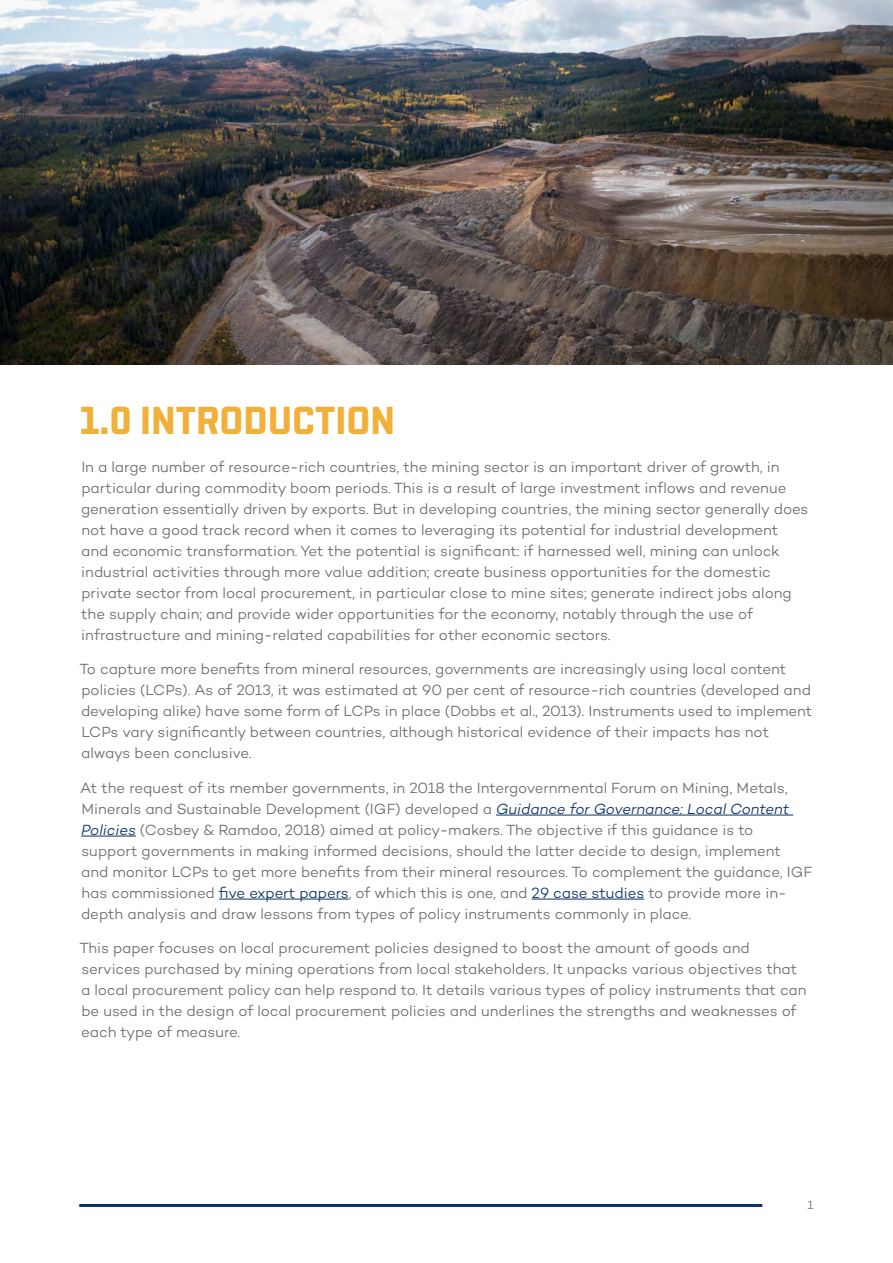
<style>
.page{position:relative;width:893px;height:1263px;background:#fff}
.page>*{position:absolute;margin:0;border:0;box-sizing:border-box;transform-origin:0 0}
.t1{font:700 39px "Shentox";color:#f1b039}
.t2{font:300 15px/21px "Campton";letter-spacing:-.005em;color:#696c6d}
.t3{font:300 12px "Campton";color:#696c6d}
.s1{font-style:italic;color:#093266}
.s2{color:#093266}
</style>
<div class="page">
<hr style="left:79px;top:1204px;width:683px;height:3px;background:#093266">
<hr style="left:496px;top:815px;width:297px;height:1px;background:#093266">
<hr style="left:81px;top:836px;width:55px;height:1px;background:#093266">
<hr style="left:219px;top:899px;width:130px;height:1px;background:#093266">
<hr style="left:532px;top:899px;width:112px;height:1px;background:#093266">
<img style="left:0;top:0;width:893px;height:364px">
<h1 class="t1" style="left:80px;top:398px;width:317px">1.0 INTRODUCTION</h1>
<p class="t2" style="left:81px;top:456px;width:729px">In a large number of resource-rich countries, the mining sector is an important driver of growth, in particular during commodity boom periods. This is a result of large investment inflows and revenue generation essentially driven by exports. But in developing countries, the mining sector generally does not have a good track record when it comes to leveraging its potential for industrial development and economic transformation. Yet the potential is significant: if harnessed well, mining can unlock industrial activities through more value addition; create business opportunities for the domestic private sector from local procurement, in particular close to mine sites; generate indirect jobs along the supply chain; and provide wider opportunities for the economy, notably through the use of infrastructure and mining-related capabilities for other economic sectors.</p>
<p class="t2" style="left:79px;top:658px;width:734px">To capture more benefits from mineral resources, governments are increasingly using local content policies (LCPs). As of 2013, it was estimated at 90 per cent of resource-rich countries (developed and developing alike) have some form of LCPs in place (Dobbs et al., 2013). Instruments used to implement LCPs vary significantly between countries, although historical evidence of their impacts has not always been conclusive.</p>
<p class="t2" style="left:80px;top:777px;width:734px">At the request of its member governments, in 2018 the Intergovernmental Forum on Mining, Metals, Minerals and Sustainable Development (IGF) developed a <span class="s1">Guidance for Governance: Local Content Policies</span> (Cosbey &amp; Ramdoo, 2018) aimed at policy-makers. The objective if this guidance is to<br>support governments in making informed decisions, should the latter decide to design, implement<br>and monitor LCPs to get more benefits from their mineral resources. To complement the guidance, IGF has commissioned <span class="s2">five expert papers</span>, of which this is one, and <span class="s2">29 case studies</span> to provide more in&shy;depth analysis and draw lessons from types of policy instruments commonly in place.</p>
<p class="t2" style="left:79px;top:937px;width:729px">This paper focuses on local procurement policies designed to boost the amount of goods and services purchased by mining operations from local stakeholders. It unpacks various objectives that a local procurement policy can help respond to. It details various types of policy instruments that can be used in the design of local procurement policies and underlines the strengths and weaknesses of each type of measure.</p>
<p class="t3" style="left:808px;top:1197px;width:8px">1</p>
</div>
